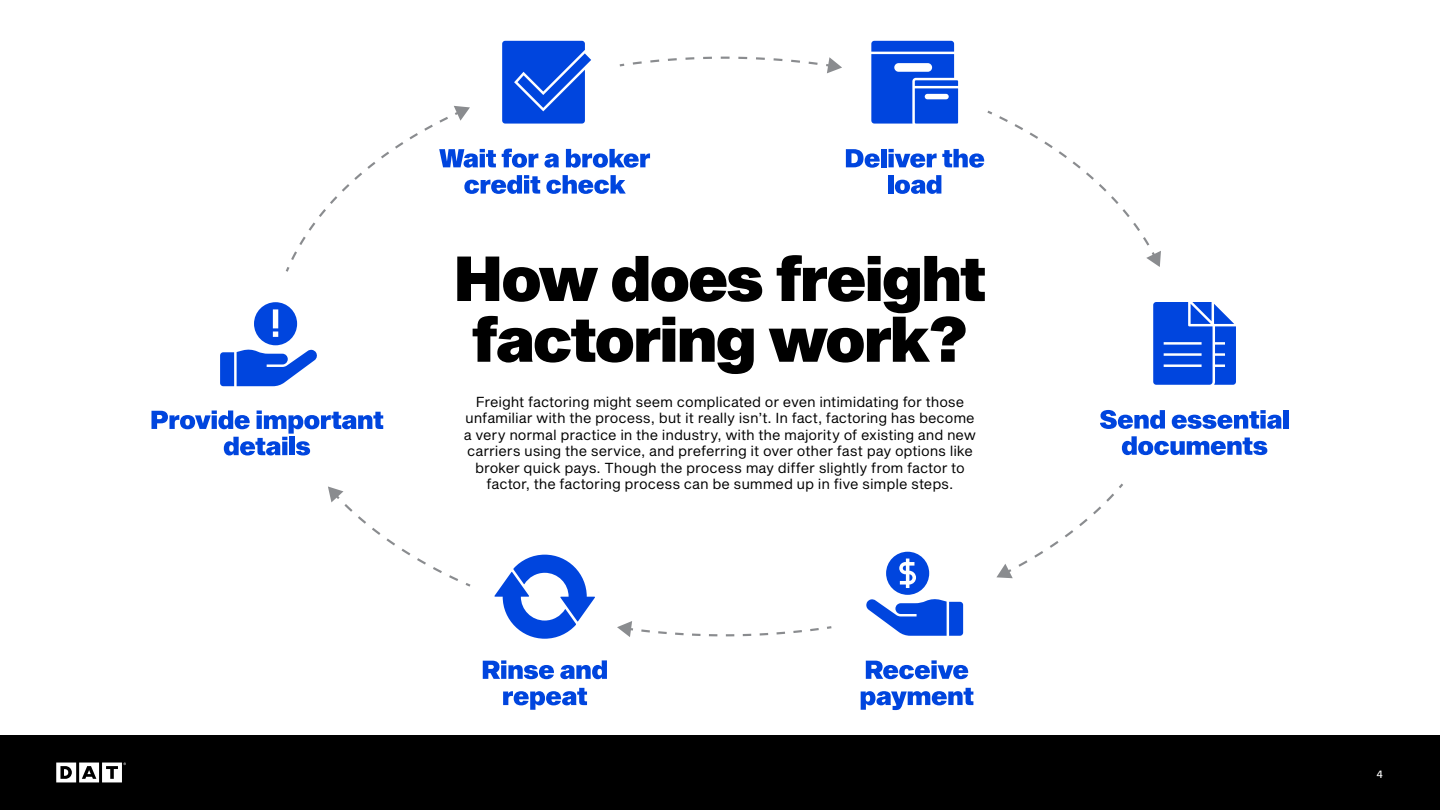
<style>
.page{position:relative;width:1440px;height:810px;background:#fff}
.page>*{position:absolute;margin:0;border:0;box-sizing:border-box;transform-origin:0 0}
.t1{font:62.25px/60.8px "Sequel Sans Black Head";letter-spacing:-.015em;color:#000}
.t2{font:14.25px/16.5px "Sequel Sans Book Body";letter-spacing:-.01em;color:#000;text-align:center}
.t3{font:10.5px "Sequel Sans Roman Body";color:#fff}
</style>
<div class="page">
<div style="left:0;top:735px;width:1440px;height:75px;background:#000"></div>
<svg style="left:56px;top:763px;width:70px;height:19px"></svg>
<svg style="left:220px;top:302px;width:97px;height:84px"></svg>
<svg style="left:152px;top:410px;width:231px;height:45px"></svg>
<svg style="left:871px;top:41px;width:87px;height:83px"></svg>
<svg style="left:846px;top:149px;width:34px;height:19px"></svg>
<div style="left:881px;top:149px;width:5px;height:18px;background:#0045de"></div>
<svg style="left:888px;top:149px;width:96px;height:19px"></svg>
<div style="left:888px;top:175px;width:5px;height:19px;background:#0045de"></div>
<svg style="left:895px;top:175px;width:46px;height:19px"></svg>
<svg style="left:1153px;top:302px;width:83px;height:83px"></svg>
<svg style="left:1100px;top:410px;width:65px;height:19px"></svg>
<svg style="left:1172px;top:410px;width:110px;height:19px"></svg>
<div style="left:1283px;top:410px;width:5px;height:19px;background:#0045de"></div>
<svg style="left:1122px;top:436px;width:145px;height:19px"></svg>
<svg style="left:866px;top:552px;width:97px;height:84px"></svg>
<svg style="left:866px;top:660px;width:102px;height:19px"></svg>
<svg style="left:861px;top:688px;width:112px;height:22px"></svg>
<svg style="left:494px;top:555px;width:101px;height:84px"></svg>
<svg style="left:483px;top:660px;width:71px;height:19px"></svg>
<svg style="left:560px;top:660px;width:47px;height:19px"></svg>
<svg style="left:503px;top:688px;width:84px;height:22px"></svg>
<svg style="left:826px;top:57px;width:16px;height:16px"></svg>
<svg style="left:286px;top:267px;width:3px;height:5px"></svg>
<svg style="left:291px;top:41px;width:527px;height:219px"></svg>
<svg style="left:466px;top:583px;width:4px;height:4px"></svg>
<svg style="left:328px;top:486px;width:130px;height:95px"></svg>
<svg style="left:827px;top:626px;width:5px;height:3px"></svg>
<svg style="left:641px;top:628px;width:178px;height:8px"></svg>
<svg style="left:617px;top:621px;width:16px;height:16px"></svg>
<svg style="left:1119px;top:484px;width:4px;height:4px"></svg>
<svg style="left:996px;top:494px;width:118px;height:84px"></svg>
<svg style="left:987px;top:111px;width:5px;height:3px"></svg>
<svg style="left:999px;top:116px;width:162px;height:151px"></svg>
<h1 class="t1" style="left:454px;top:251px;width:533px">How does freight factoring work?</h1>
<p class="t2" style="left:464px;top:394px;width:514px">Freight factoring might seem complicated or even intimidating for those unfamiliar with the process, but it really isn’t. In fact, factoring has become a very normal practice in the industry, with the majority of existing and new carriers using the service, and preferring it over other fast pay options like broker quick pays. Though the process may differ slightly from factor to factor, the factoring process can be summed up in five simple steps.</p>
<p class="t3" style="left:1376px;top:766px;width:8px">4</p>
</div>
